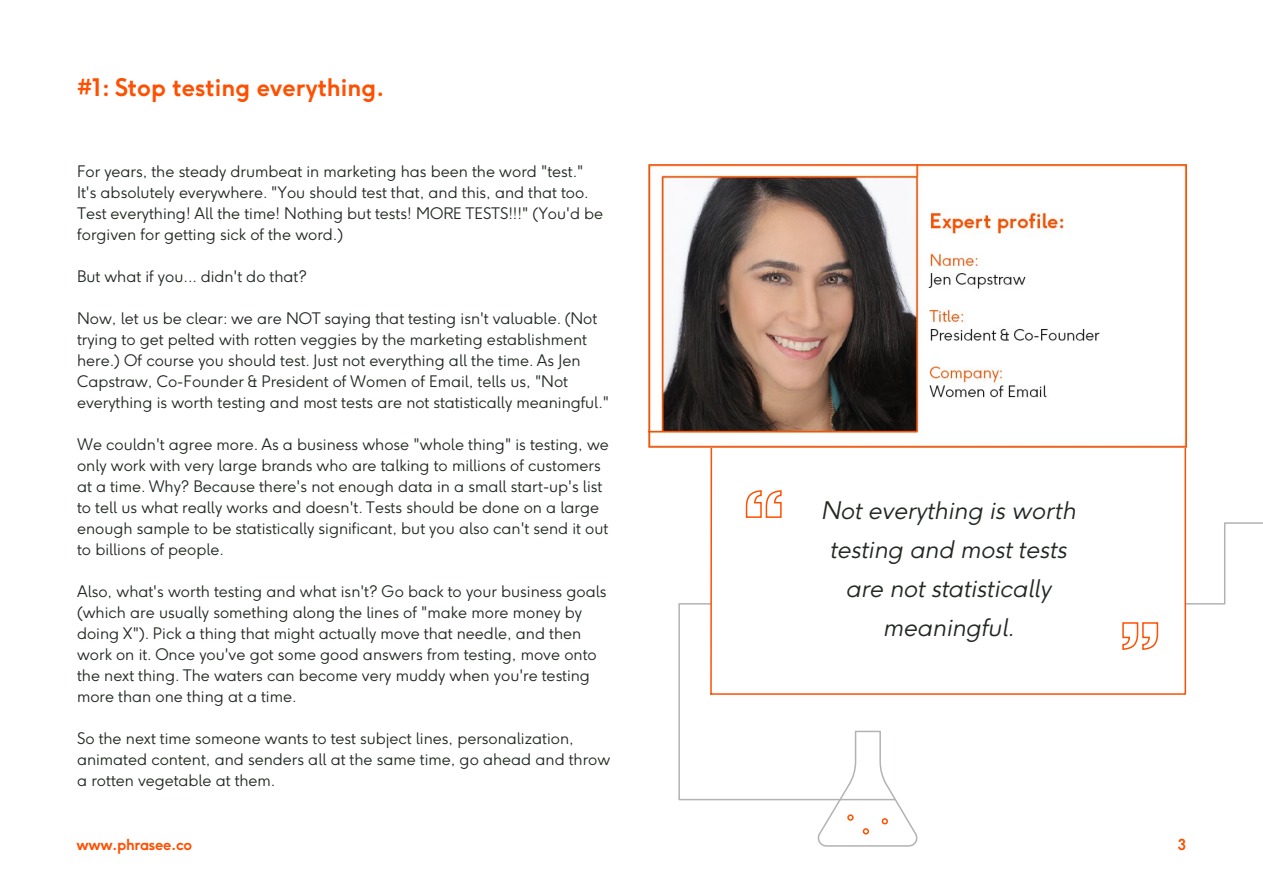
<style>
.page{position:relative;width:1263px;height:893px;background:#fff}
.page>*{position:absolute;margin:0;border:0;box-sizing:border-box;transform-origin:0 0}
.t1{font:italic 300 24px/39px "F37 Ginger";color:#212721;text-align:center}
.t2{font:700 24px "F37 Ginger";color:#fe5000}
.t3{font:300 15.75px/21px "F37 Ginger";color:#212721}
.t4{font:700 15px "F37 Ginger";letter-spacing:-.025em;color:#fe5000}
</style>
<div class="page">
<svg style="left:678px;top:521px;width:585px;height:280px"></svg>
<svg style="left:816px;top:730px;width:105px;height:117px"></svg>
<div style="left:710px;top:444px;width:476px;height:251px;background:#fff;border:2px solid #fe5000"></div>
<img style="left:648px;top:164px;width:538px;height:283px">
<h1 class="t2" style="left:77px;top:77px;width:309px">#1: Stop testing everything.</h1>
<p class="t3" style="left:77px;top:162px;width:528px">For years, the steady drumbeat in marketing has been the word "test." It's absolutely everywhere. "You should test that, and this, and that too.<br>Test everything! All the time! Nothing but tests! MORE TESTS!!!" (You'd be forgiven for getting sick of the word.)</p>
<p class="t3" style="left:77px;top:267px;width:231px">But what if you... didn't do that?</p>
<p class="t3" style="left:77px;top:309px;width:534px">Now, let us be clear: we are NOT saying that testing isn't valuable. (Not trying to get pelted with rotten veggies by the marketing establishment here.) Of course you should test. Just not everything all the time. As Jen Capstraw, Co-Founder &amp; President of Women of Email, tells us, "Not everything is worth testing and most tests are not statistically meaningful."</p>
<p class="t3" style="left:77px;top:435px;width:533px">We couldn't agree more. As a business whose "whole thing" is testing, we only work with very large brands who are talking to millions of customers at a time. Why? Because there's not enough data in a small start-up's list to tell us what really works and doesn't. Tests should be done on a large enough sample to be statistically significant, but you also can't send it out to billions of people.</p>
<p class="t3" style="left:77px;top:582px;width:531px">Also, what's worth testing and what isn't? Go back to your business goals (which are usually something along the lines of "make more money by doing X"). Pick a thing that might actually move that needle, and then work on it. Once you've got some good answers from testing, move onto the next thing. The waters can become very muddy when you're testing more than one thing at a time.</p>
<p class="t3" style="left:77px;top:729px;width:535px">So the next time someone wants to test subject lines, personalization, animated content, and senders all at the same time, go ahead and throw a rotten vegetable at them.</p>
<h1 class="t1" style="left:821px;top:493px;width:256px">Not everything is worth testing and most tests are not statistically meaningful.</h1>
<p class="t4" style="left:77px;top:838px;width:117px">www.phrasee.co</p>
<p class="t4" style="left:1177px;top:838px;width:11px">3</p>
</div>
